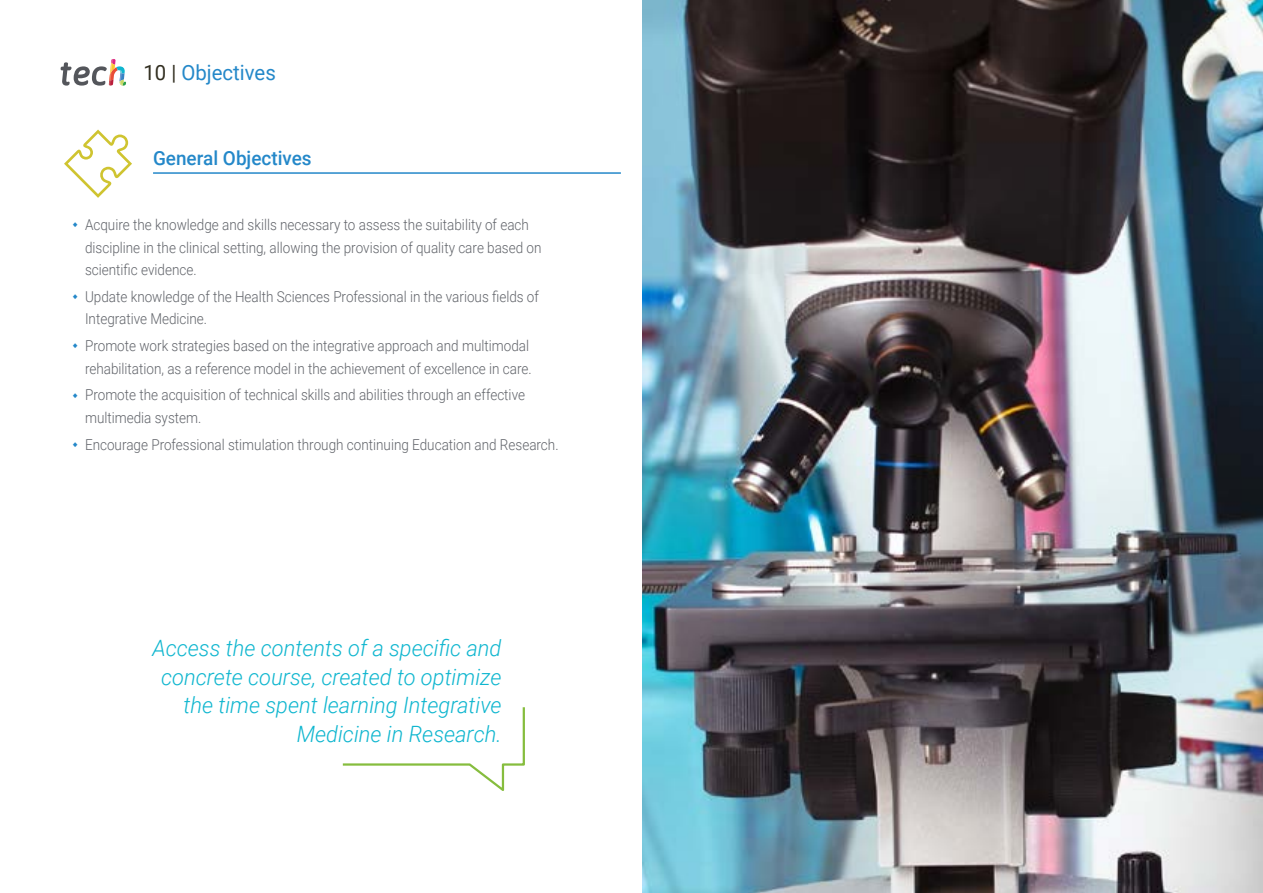
<style>
.page{position:relative;width:1263px;height:893px;background:#fff}
.page>*{position:absolute;margin:0;border:0;box-sizing:border-box;transform-origin:0 0}
.t1{font:italic 300 22.5px/28.5px "Roboto";color:#0fb6cf;text-align:right}
.t2{font:21px "Roboto";color:#2488c9}
.t3{font:500 19.5px "Roboto";color:#2488c9}
.t4{font:300 15px/22.5px "Roboto";color:#61646a;scale:.9 1}
.s1{color:#312e20}
</style>
<div class="page">
<hr style="left:153px;top:173px;width:468px;height:1px;background:#2488c9">
<svg style="left:64px;top:130px;width:68px;height:68px"></svg>
<img style="left:642px;top:0;width:621px;height:893px">
<svg style="left:342px;top:707px;width:183px;height:84px"></svg>
<svg style="left:61px;top:59px;width:65px;height:27px"></svg>
<h2 class="t2" style="left:144px;top:57px;width:134px"><span class="s1">10 |</span> Objectives</h2>
<h3 class="t3" style="left:153px;top:144px;width:160px">General Objectives</h3>
<p class="t4" style="left:85px;top:213px;width:509px">Acquire the knowledge and skills necessary to assess the suitability of each discipline in the clinical setting, allowing the provision of quality care based on scientific evidence.</p>
<p class="t4" style="left:85px;top:285px;width:506px">Update knowledge of the Health Sciences Professional in the various fields of<br>Integrative Medicine.</p>
<p class="t4" style="left:85px;top:334px;width:498px">Promote work strategies based on the integrative approach and multimodal rehabilitation, as a reference model in the achievement of excellence in care.</p>
<p class="t4" style="left:85px;top:383px;width:490px">Promote the acquisition of technical skills and abilities through an effective multimedia system.</p>
<p class="t4" style="left:85px;top:432px;width:528px">Encourage Professional stimulation through continuing Education and Research.</p>
<h1 class="t1" style="left:153px;top:633px;width:350px">Access the contents of a specific and concrete course, created to optimize the time spent learning Integrative Medicine in Research.</h1>
</div>
